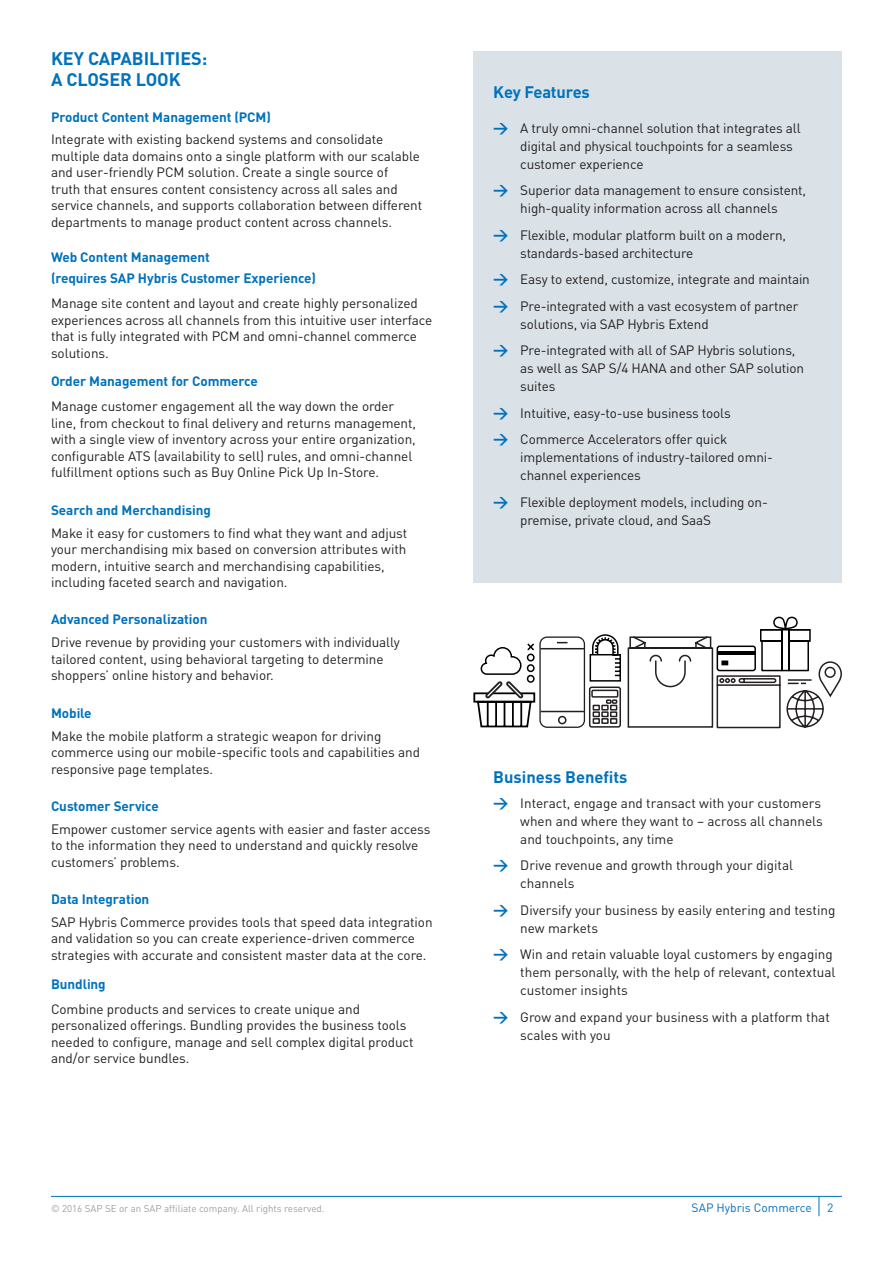
<style>
.page{position:relative;width:893px;height:1263px;background:#fff}
.page>*{position:absolute;margin:0;border:0;box-sizing:border-box;transform-origin:0 0}
.t1{font:700 18px/21px "DINOT";letter-spacing:-.005em;color:#0072bc}
.t2{font:700 16.5px "DINOT";color:#0072bc}
.t3{font:13.5px/16.5px "DINOT";letter-spacing:-.005em;color:#231f20}
.t4{font:700 13.5px/21px "DINOT";letter-spacing:-.005em;color:#0072bc}
.t5{font:12px "DINOT";color:#0072bc}
.t6{font:9.75px "DINOT";color:#9d9fa2}
.s1{font-weight:700;font-size:15px;color:#0072bc}
</style>
<div class="page">
<svg style="left:473px;top:616px;width:369px;height:113px"></svg>
<svg style="left:819px;top:1197px;width:1px;height:19px"></svg>
<hr style="left:51px;top:1196px;width:791px;height:1px;background:#0072bc">
<div style="left:473px;top:51px;width:369px;height:532px;background:#dae2e7"></div>
<h1 class="t1" style="left:51px;top:47px;width:158px">KEY CAPABILITIES:<br>A CLOSER LOOK</h1>
<p class="t4" style="left:51px;top:106px;width:221px">Product Content Management (PCM)</p>
<p class="t3" style="left:51px;top:131px;width:373px">Integrate with existing backend systems and consolidate multiple data domains onto a single platform with our scalable and user-friendly PCM solution. Create a single source of<br>truth that ensures content consistency across all sales and service channels, and supports collaboration between different departments to manage product content across channels.</p>
<p class="t4" style="left:51px;top:246px;width:267px">Web Content Management<br>(requires SAP Hybris Customer Experience)</p>
<p class="t3" style="left:51px;top:294px;width:383px">Manage site content and layout and create highly personalized experiences across all channels from this intuitive user interface that is fully integrated with PCM and omni-channel commerce solutions.</p>
<p class="t4" style="left:51px;top:370px;width:208px">Order Management for Commerce</p>
<p class="t3" style="left:51px;top:398px;width:367px">Manage customer engagement all the way down the order line, from checkout to final delivery and returns management, with a single view of inventory across your entire organization, configurable ATS (availability to sell) rules, and omni-channel fulfillment options such as Buy Online Pick Up In-Store.</p>
<p class="t4" style="left:51px;top:499px;width:161px">Search and Merchandising</p>
<p class="t3" style="left:51px;top:524px;width:358px">Make it easy for customers to find what they want and adjust your merchandising mix based on conversion attributes with modern, intuitive search and merchandising capabilities, including faceted search and navigation.</p>
<p class="t4" style="left:51px;top:608px;width:158px">Advanced Personalization</p>
<p class="t3" style="left:51px;top:634px;width:350px">Drive revenue by providing your customers with individually tailored content, using behavioral targeting to determine shoppers’ online history and behavior.</p>
<p class="t4" style="left:51px;top:702px;width:42px">Mobile</p>
<p class="t3" style="left:51px;top:727px;width:371px">Make the mobile platform a strategic weapon for driving commerce using our mobile-specific tools and capabilities and responsive page templates.</p>
<p class="t4" style="left:51px;top:795px;width:109px">Customer Service</p>
<p class="t3" style="left:51px;top:820px;width:381px">Empower customer service agents with easier and faster access to the information they need to understand and quickly resolve customers’ problems.</p>
<p class="t4" style="left:51px;top:888px;width:100px">Data Integration</p>
<p class="t3" style="left:51px;top:913px;width:383px">SAP Hybris Commerce provides tools that speed data integration and validation so you can create experience-driven commerce strategies with accurate and consistent master data at the core.</p>
<p class="t4" style="left:51px;top:973px;width:56px">Bundling</p>
<p class="t3" style="left:51px;top:1000px;width:364px">Combine products and services to create unique and personalized offerings. Bundling provides the business tools needed to configure, manage and sell complex digital product and/or service bundles.</p>
<p class="t2" style="left:493px;top:80px;width:98px">Key Features</p>
<p class="t3" style="left:520px;top:118px;width:282px;line-height:18px;text-indent:-27px"><span class="s1">→</span> A truly omni-channel solution that integrates all digital and physical touchpoints for a seamless customer experience</p>
<p class="t3" style="left:493px;top:181px;width:314px;line-height:18px;text-align:center"><span class="s1">→</span> Superior data management to ensure consistent, high-quality information across all channels</p>
<p class="t3" style="left:520px;top:225px;width:267px;line-height:18px;text-indent:-27px"><span class="s1">→</span> Flexible, modular platform built on a modern, standards-based architecture</p>
<p class="t3" style="left:493px;top:271px;width:318px"><span class="s1">→</span> Easy to extend, customize, integrate and maintain</p>
<p class="t3" style="left:520px;top:296px;width:280px;line-height:18px;text-indent:-27px"><span class="s1">→</span> Pre-integrated with a vast ecosystem of partner solutions, via SAP Hybris Extend</p>
<p class="t3" style="left:520px;top:341px;width:285px;line-height:18px;text-indent:-27px"><span class="s1">→</span> Pre-integrated with all of SAP Hybris solutions, as well as SAP S/4 HANA and other SAP solution suites</p>
<p class="t3" style="left:493px;top:404px;width:239px"><span class="s1">→</span> Intuitive, easy-to-use business tools</p>
<p class="t3" style="left:520px;top:430px;width:254px;line-height:18px;text-indent:-27px"><span class="s1">→</span> Commerce Accelerators offer quick implementations of industry-tailored omni&shy;channel experiences</p>
<p class="t3" style="left:520px;top:493px;width:249px;line-height:18px;text-indent:-27px"><span class="s1">→</span> Flexible deployment models, including on&shy;premise, private cloud, and SaaS</p>
<p class="t2" style="left:493px;top:766px;width:136px">Business Benefits</p>
<p class="t3" style="left:520px;top:793px;width:304px;line-height:18px;text-indent:-27px"><span class="s1">→</span> Interact, engage and transact with your customers when and where they want to – across all channels and touchpoints, any time</p>
<p class="t3" style="left:520px;top:856px;width:274px;line-height:18px;text-indent:-27px"><span class="s1">→</span> Drive revenue and growth through your digital channels</p>
<p class="t3" style="left:520px;top:900px;width:317px;line-height:18px;text-indent:-27px"><span class="s1">→</span> Diversify your business by easily entering and testing new markets</p>
<p class="t3" style="left:520px;top:945px;width:317px;line-height:18px;text-indent:-27px"><span class="s1">→</span> Win and retain valuable loyal customers by engaging them personally, with the help of relevant, contextual customer insights</p>
<p class="t3" style="left:520px;top:1007px;width:311px;line-height:18px;text-indent:-27px"><span class="s1">→</span> Grow and expand your business with a platform that scales with you</p>
<p class="t6" style="left:51px;top:1202px;width:275px">© 2016 SAP SE or an SAP affiliate company. All rights reserved.</p>
<p class="t5" style="left:692px;top:1199px;width:122px">SAP Hybris Commerce</p>
<p class="t5" style="left:827px;top:1199px;width:8px">2</p>
</div>
